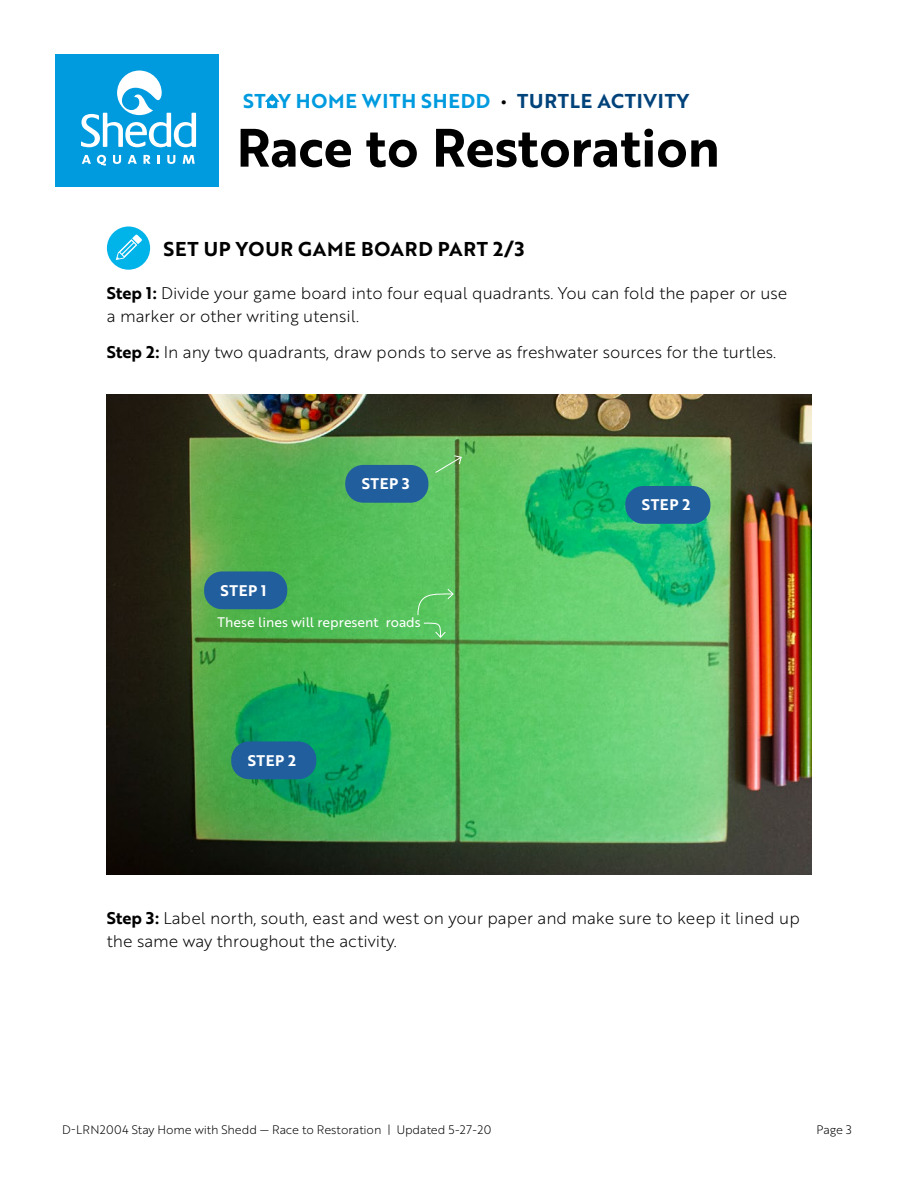
<style>
.page{position:relative;width:918px;height:1188px;background:#fff}
.page>*{position:absolute;margin:0;border:0;box-sizing:border-box;transform-origin:0 0}
.t1{font:52.5px "Brother 1816 Bold";color:#000}
.t2{font:19.5px "Brother 1816 Bold";letter-spacing:.04em;color:#009bdf}
.t3{font:19.5px "Brother 1816 Bold";letter-spacing:.04em;color:#000}
.t4{font:16.5px/22.5px "Brother 1816 Light";color:#000}
.t5{font:15px "Brother 1816 Bold";letter-spacing:.04em;color:#fff}
.t6{font:13.5px "Brother 1816 Regular";color:#fff}
.t7{font:12px "Brother 1816 Light";letter-spacing:-.01em;color:#000}
.s1{color:#fff}
.s2{font-family:"The Sans Os F";font-weight:700;color:#000}
.s3{color:#00427a}
.s4{font-family:"Brother 1816 Bold"}
</style>
<div class="page">
<div style="left:55px;top:54px;width:163px;height:132px;background:#009bdf"></div>
<svg style="left:81px;top:71px;width:115px;height:76px"></svg>
<svg style="left:82px;top:155px;width:9px;height:9px"></svg>
<svg style="left:97px;top:155px;width:9px;height:11px"></svg>
<svg style="left:113px;top:155px;width:8px;height:9px"></svg>
<svg style="left:128px;top:155px;width:9px;height:9px"></svg>
<svg style="left:144px;top:155px;width:7px;height:9px"></svg>
<svg style="left:157px;top:155px;width:3px;height:9px"></svg>
<svg style="left:167px;top:155px;width:8px;height:9px"></svg>
<svg style="left:183px;top:155px;width:12px;height:9px"></svg>
<svg style="left:265px;top:94px;width:14px;height:14px"></svg>
<img style="left:107px;top:395px;width:704px;height:480px">
<div style="left:107px;top:226px;width:43px;height:44px;background:#00b3e9;border-radius:50%"></div>
<svg style="left:116px;top:234px;width:26px;height:26px"></svg>
<div style="left:204px;top:571px;width:83px;height:38px;background:#215e9e;border-radius:18px"></div>
<div style="left:625px;top:486px;width:85px;height:38px;background:#215e9e;border-radius:18px"></div>
<div style="left:231px;top:741px;width:85px;height:38px;background:#215e9e;border-radius:18px"></div>
<div style="left:345px;top:465px;width:83px;height:38px;background:#215e9e;border-radius:18px"></div>
<svg style="left:417px;top:588px;width:37px;height:28px"></svg>
<svg style="left:423px;top:622px;width:23px;height:16px"></svg>
<svg style="left:435px;top:455px;width:27px;height:19px"></svg>
<p class="t2" style="left:243px;top:86px;width:448px">ST<span class="s1">A</span>Y HOME WITH SHEDD <span class="s2">•</span> <span class="s3">TURTLE ACTIVITY</span></p>
<h1 class="t1" style="left:237px;top:108px;width:485px">Race to Restoration</h1>
<p class="t3" style="left:164px;top:234px;width:362px">SET UP YOUR GAME BOARD PART 2/3</p>
<p class="t4" style="left:107px;top:281px;width:682px"><span class="s4">Step 1:</span> Divide your game board into four equal quadrants. You can fold the paper or use a marker or other writing utensil.</p>
<p class="t4" style="left:107px;top:340px;width:671px"><span class="s4">Step 2:</span> In any two quadrants, draw ponds to serve as freshwater sources for the turtles.</p>
<p class="t5" style="left:221px;top:579px;width:47px">STEP 1</p>
<p class="t5" style="left:362px;top:472px;width:49px">STEP 3</p>
<p class="t6" style="left:218px;top:612px;width:205px">These lines will represent roads</p>
<p class="t5" style="left:248px;top:749px;width:50px">STEP 2</p>
<p class="t5" style="left:642px;top:494px;width:50px">STEP 2</p>
<p class="t4" style="left:107px;top:907px;width:694px"><span class="s4">Step 3:</span> Label north, south, east and west on your paper and make sure to keep it lined up the same way throughout the activity.</p>
<p class="t7" style="left:62px;top:1121px;width:431px">D-LRN2004 Stay Home with Shedd — Race to Restoration | Updated 5-27-20</p>
<p class="t7" style="left:817px;top:1121px;width:37px">Page 3</p>
</div>
